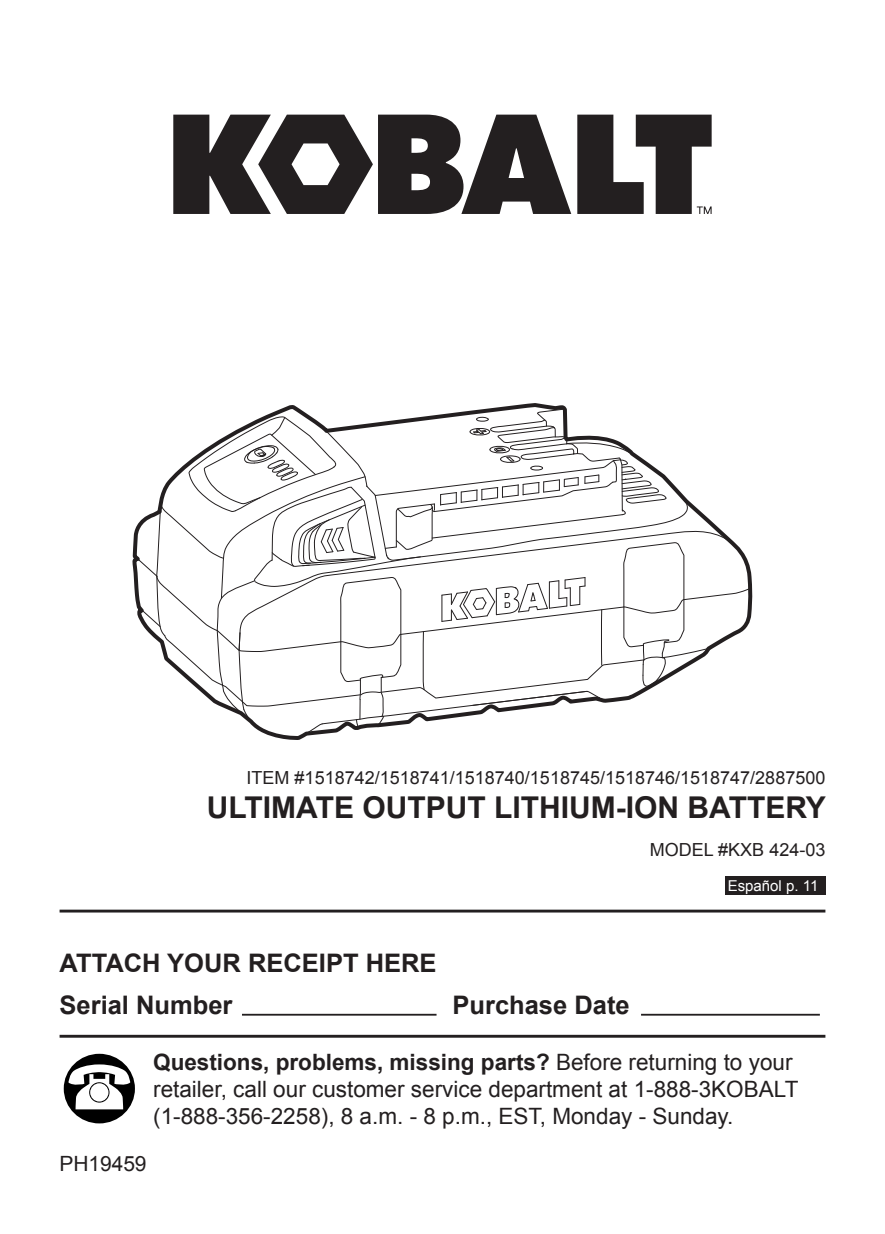
<style>
.page{position:relative;width:885px;height:1234px;background:#fff}
.page>*{position:absolute;margin:0;border:0;box-sizing:border-box;transform-origin:0 0}
.t1{font:700 30px "Arial";color:#231f20}
.t2{font:700 25.5px/42.6px "Arial";color:#231f20}
.t3{font:22.5px/27px "Arial";color:#231f20}
.t4{font:21px "Arial";letter-spacing:-.005em;color:#231f20}
.t5{font:18px "Arial";color:#231f20}
.t6{font:15px "Arial";color:#fff}
.s1{font-weight:700}
</style>
<div class="page">
<hr style="left:60px;top:1034px;width:765px;height:3px;background:#231f20">
<hr style="left:60px;top:909px;width:765px;height:3px;background:#231f20">
<div style="left:64px;top:1053px;width:71px;height:70px;background:#000;border-radius:50%"></div>
<svg style="left:68px;top:1064px;width:62px;height:45px"></svg>
<svg style="left:89px;top:1081px;width:20px;height:21px"></svg>
<div style="left:90px;top:1082px;width:18px;height:19px;background:#fff;border-radius:50%"></div>
<hr style="left:242px;top:1013px;width:194px;height:2px;background:#231f20">
<hr style="left:641px;top:1013px;width:178px;height:2px;background:#231f20">
<div style="left:725px;top:876px;width:100px;height:18px;background:#231f20"></div>
<svg style="left:173px;top:115px;width:538px;height:99px;fill:#231f20"></svg>
<svg style="left:696px;top:206px;width:15px;height:8px"></svg>
<svg style="left:133px;top:404px;width:618px;height:334px"></svg>
<p class="t5" style="left:246px;top:765px;width:580px">ITEM #1518742/1518741/1518740/1518745/1518746/1518747/2887500</p>
<h1 class="t1" style="left:207px;top:787px;width:620px">ULTIMATE OUTPUT LITHIUM-ION BATTERY</h1>
<p class="t5" style="left:649px;top:837px;width:177px">MODEL #KXB 424-03</p>
<p class="t6" style="left:727px;top:875px;width:92px">Español p. 11</p>
<p class="t2" style="left:60px;top:942px;width:378px">ATTACH YOUR RECEIPT HERE<br>Serial Number</p>
<p class="t2" style="left:452px;top:984px;width:179px">Purchase Date</p>
<p class="t3" style="left:153px;top:1048px;width:646px"><span class="s1">Questions, problems, missing parts?</span> Before returning to your retailer, call our customer service department at 1-888-3KOBALT (1-888-356-2258), 8 a.m. - 8 p.m., EST, Monday - Sunday.</p>
<p class="t4" style="left:60px;top:1149px;width:89px">PH19459</p>
</div>
